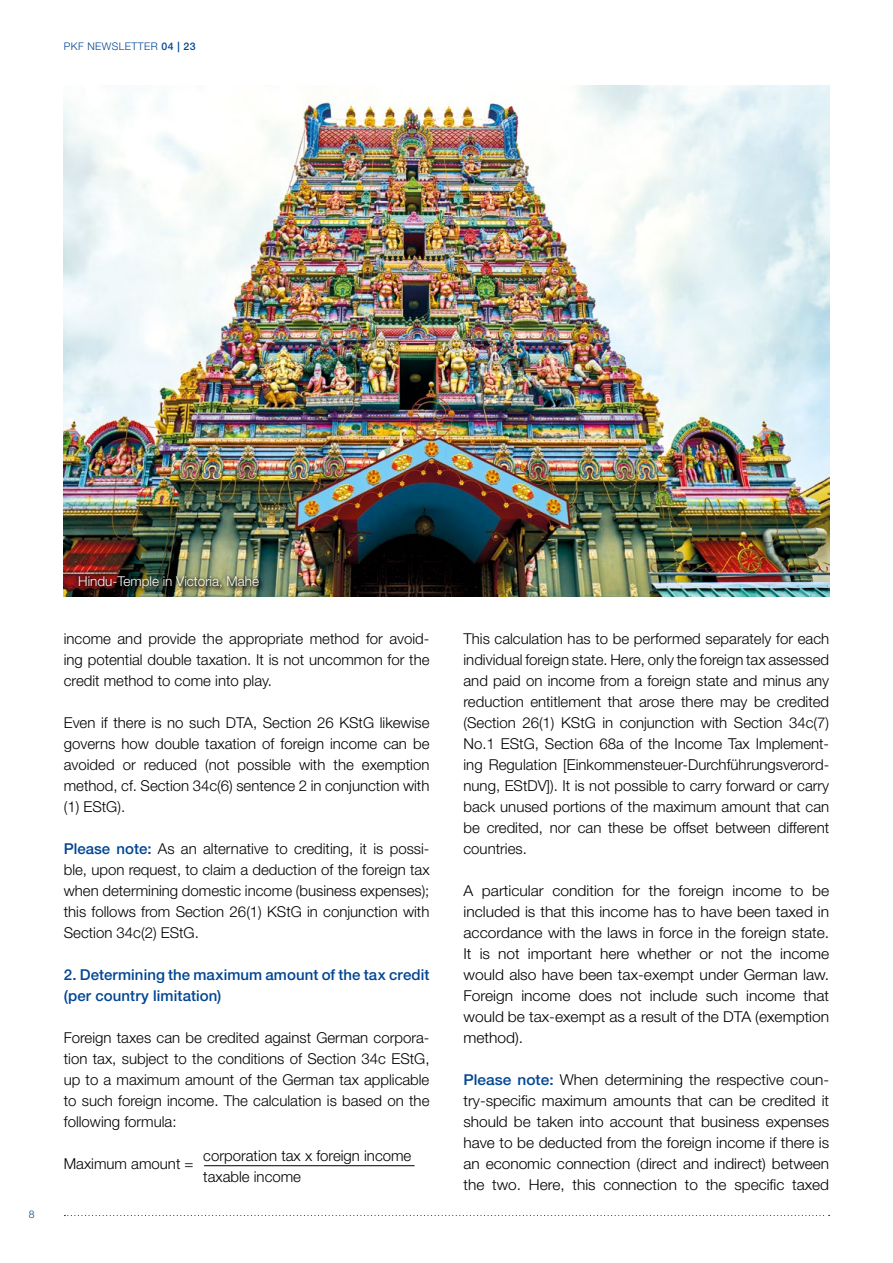
<style>
.page{position:relative;width:893px;height:1263px;background:#fff}
.page>*{position:absolute;margin:0;border:0;box-sizing:border-box;transform-origin:0 0}
.t1{font:300 15px/21px "Helvetica Neue LT Std";color:#000;text-align:justify}
.t2{font:300 15px/21px "Helvetica Neue LT Std";color:#000;text-align:justify;scale:1.04 1}
.t3{font:500 15px/21px "Helvetica Neue LT Std";letter-spacing:.005em;color:#014593}
.t4{font:300 13.5px "Helvetica Neue LT Std";color:#fff}
.t5{font:300 10.5px "Helvetica Neue LT Std";letter-spacing:.04em;color:#014593}
.s1{font-weight:500}
.s2{font-weight:500;color:#014593}
</style>
<div class="page">
<img style="left:64px;top:85px;width:765px;height:511px">
<div style="left:78px;top:576px;width:188px;height:20px;background:#000;opacity:.89"></div>
<div style="left:76px;top:574px;width:186px;height:18px;background:#000;opacity:.89"></div>
<svg style="left:64px;top:1215px;width:766px;height:1px"></svg>
<hr style="left:204px;top:1165px;width:211px;height:1px;background:#000">
<p class="t5" style="left:64px;top:40px;width:133px">PKF NEWSLETTER <span class="s1">04 | 23</span></p>
<p class="t5" style="left:29px;top:1208px;width:7px">8</p>
<p class="t4" style="left:78px;top:573px;width:182px">Hindu-Temple in Victoria, Mahé</p>
<p class="t1" style="left:64px;top:627px;width:367px">income and provide the appropriate method for avoid&shy;ing potential double taxation. It is not uncommon for the credit method to come into play.</p>
<p class="t1" style="left:64px;top:711px;width:367px">Even if there is no such DTA, Section 26 KStG likewise governs how double taxation of foreign income can be avoided or reduced (not possible with the exemption method, cf. Section 34c(6) sentence 2 in conjunction with (1) EStG).</p>
<p class="t1" style="left:64px;top:837px;width:367px"><span class="s2">Please note:</span> As an alternative to crediting, it is possi&shy;ble, upon request, to claim a deduction of the foreign tax when determining domestic income (business expenses); this follows from Section 26(1) KStG in conjunction with Section 34c(2) EStG.</p>
<p class="t3" style="left:64px;top:964px;width:367px">2. Determining the maximum amount of the tax credit (per country limitation)</p>
<p class="t1" style="left:64px;top:1026px;width:367px">Foreign taxes can be credited against German corpora&shy;tion tax, subject to the conditions of Section 34c EStG, up to a maximum amount of the German tax applicable to such foreign income. The calculation is based on the following formula:</p>
<p class="t1" style="left:64px;top:1152px;width:131px">Maximum amount =</p>
<p class="t1" style="left:203px;top:1145px;width:210px">corporation tax x foreign income taxable income</p>
<p class="t1" style="left:463px;top:627px;width:367px">This calculation has to be performed separately for each individual foreign state. Here, only the foreign tax assessed and paid on income from a foreign state and minus any reduction entitlement that arose there may be credited (Section 26(1) KStG in conjunction with Section 34c(7)<br>No.1 EStG, Section 68a of the Income Tax Implement&shy;ing Regulation [Einkommensteuer-Durchführungsverord&shy;nung, EStDV]). It is not possible to carry forward or carry back unused portions of the maximum amount that can be credited, nor can these be offset between different countries.</p>
<p class="t2" style="left:463px;top:879px;width:353px">A particular condition for the foreign income to be included is that this income has to have been taxed in accordance with the laws in force in the foreign state.<br>It is not important here whether or not the income would also have been tax-exempt under German law.<br>Foreign income does not include such income that would be tax-exempt as a result of the DTA (exemption method).</p>
<p class="t1" style="left:463px;top:1068px;width:367px"><span class="s2">Please note:</span> When determining the respective coun&shy;try-specific maximum amounts that can be credited it should be taken into account that business expenses have to be deducted from the foreign income if there is an economic connection (direct and indirect) between the two. Here, this connection to the specific taxed</p>
</div>
